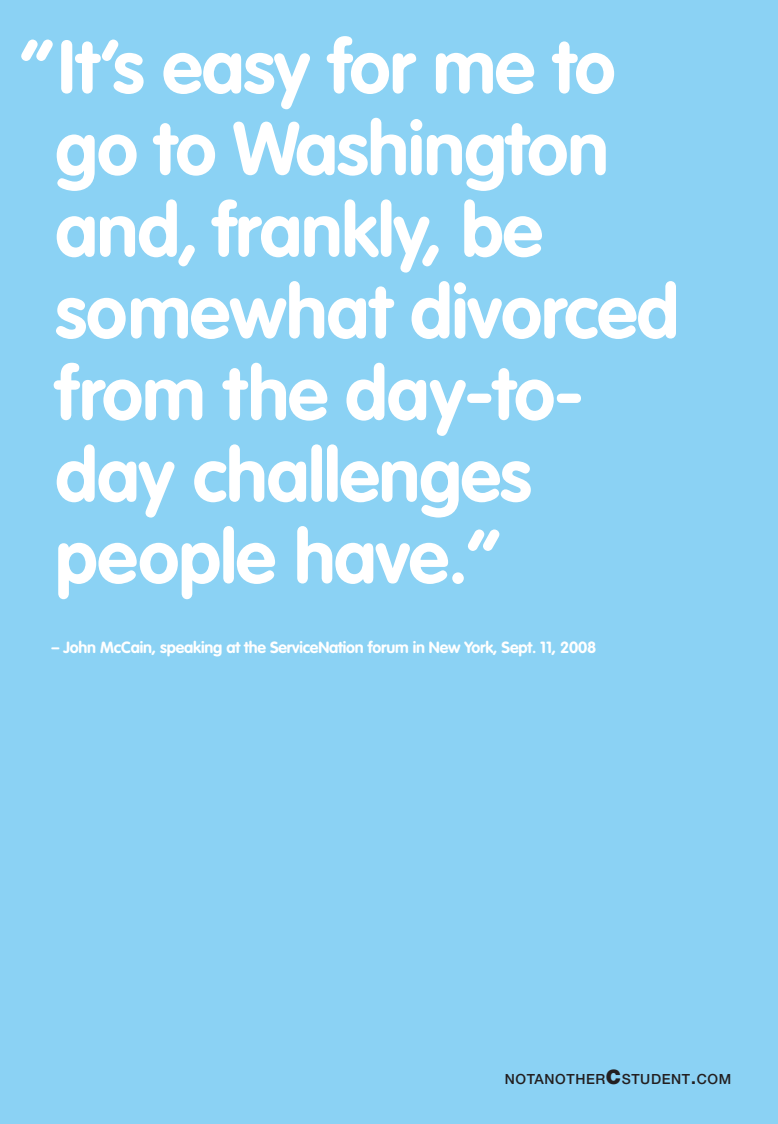
<style>
.page{position:relative;width:778px;height:1124px;background:#fff}
.page>*{position:absolute;margin:0;border:0;box-sizing:border-box;transform-origin:0 0}
.t1{font:700 74px/81.6px "VAG Rounded";letter-spacing:-.01em;color:#fff}
.t2{font:700 16px "VAG Rounded";letter-spacing:-.01em;color:#fff}
.t3{font:500 14px "Helvetica Neue";letter-spacing:.045em;color:#231f20}
.s1{font-weight:900;font-size:20px}
.s2{font-size:20px}
</style>
<div class="page">
<div style="left:0;top:0;width:777px;height:1123px;background:#8bd2f4"></div>
<p class="t1" style="left:55px;top:26px;width:625px;text-indent:-35px">“It’s easy for me to go to Washington and, frankly, be somewhat divorced from the day-to&shy;day challenges people have.”</p>
<p class="t2" style="left:51px;top:637px;width:546px">– John McCain, speaking at the ServiceNation forum in New York, Sept. 11, 2008</p>
<p class="t3" style="left:505px;top:1070px;width:228px">NOTANOTHER<span class="s1">C</span>STUDENT<span class="s2">.</span>COM</p>
</div>
